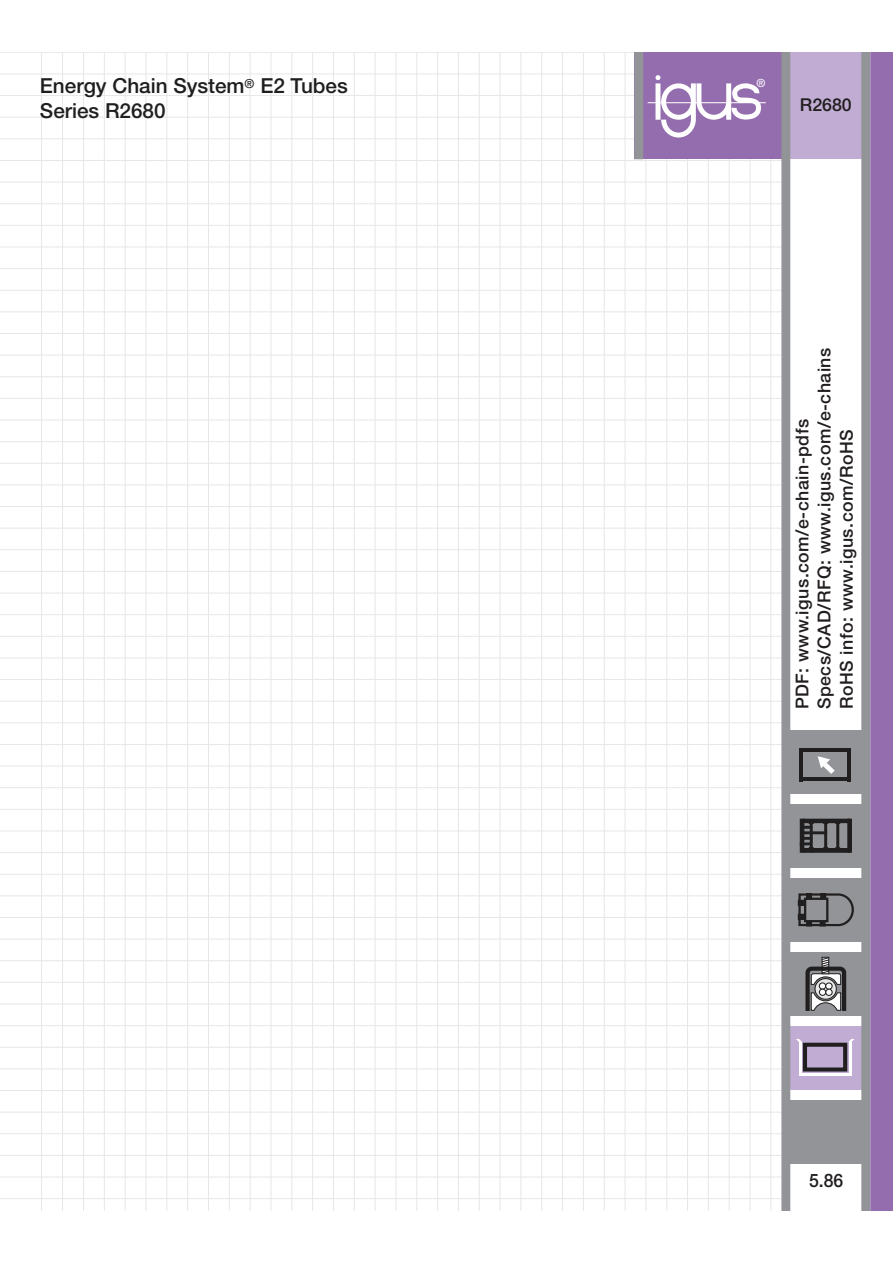
<style>
.page{position:relative;width:893px;height:1263px;background:#fff}
.page>*{position:absolute;margin:0;border:0;box-sizing:border-box;transform-origin:0 0}
.t1{font:500 20.7px/24.9px "Helvetica Neue";color:#201e1e}
.t2{font:500 18.6px "Helvetica Neue";color:#221e1f;scale:.95 1}
.t3{font:500 17.7px/22.2px "Helvetica Neue";letter-spacing:.025em;color:#221e1f}
.t4{font:500 17.7px "Helvetica Neue";color:#201e1e}
.t5{font:500 11.25px "Helvetica Neue";color:#fff}
</style>
<div class="page">
<hr style="left:0;top:52px;width:786px;height:1px;background:#e7e7e7">
<hr style="left:0;top:74px;width:786px;height:1px;background:#e7e7e7">
<hr style="left:0;top:95px;width:786px;height:1px;background:#e7e7e7">
<hr style="left:0;top:117px;width:786px;height:1px;background:#e7e7e7">
<hr style="left:0;top:139px;width:786px;height:1px;background:#e7e7e7">
<hr style="left:0;top:160px;width:786px;height:1px;background:#e7e7e7">
<hr style="left:0;top:182px;width:786px;height:1px;background:#e7e7e7">
<hr style="left:0;top:203px;width:786px;height:1px;background:#e7e7e7">
<hr style="left:0;top:225px;width:786px;height:1px;background:#e7e7e7">
<hr style="left:0;top:247px;width:786px;height:1px;background:#e7e7e7">
<hr style="left:0;top:268px;width:786px;height:1px;background:#e7e7e7">
<hr style="left:0;top:290px;width:786px;height:1px;background:#e7e7e7">
<hr style="left:0;top:312px;width:786px;height:1px;background:#e7e7e7">
<hr style="left:0;top:333px;width:786px;height:1px;background:#e7e7e7">
<hr style="left:0;top:355px;width:786px;height:1px;background:#e7e7e7">
<hr style="left:0;top:376px;width:786px;height:1px;background:#e7e7e7">
<hr style="left:0;top:398px;width:786px;height:1px;background:#e7e7e7">
<hr style="left:0;top:420px;width:786px;height:1px;background:#e7e7e7">
<hr style="left:0;top:441px;width:786px;height:1px;background:#e7e7e7">
<hr style="left:0;top:463px;width:786px;height:1px;background:#e7e7e7">
<hr style="left:0;top:485px;width:786px;height:1px;background:#e7e7e7">
<hr style="left:0;top:506px;width:786px;height:1px;background:#e7e7e7">
<hr style="left:0;top:528px;width:786px;height:1px;background:#e7e7e7">
<hr style="left:0;top:549px;width:786px;height:1px;background:#e7e7e7">
<hr style="left:0;top:571px;width:786px;height:1px;background:#e7e7e7">
<hr style="left:0;top:593px;width:786px;height:1px;background:#e7e7e7">
<hr style="left:0;top:614px;width:786px;height:1px;background:#e7e7e7">
<hr style="left:0;top:636px;width:786px;height:1px;background:#e7e7e7">
<hr style="left:0;top:658px;width:786px;height:1px;background:#e7e7e7">
<hr style="left:0;top:679px;width:786px;height:1px;background:#e7e7e7">
<hr style="left:0;top:701px;width:786px;height:1px;background:#e7e7e7">
<hr style="left:0;top:723px;width:786px;height:1px;background:#e7e7e7">
<hr style="left:0;top:744px;width:786px;height:1px;background:#e7e7e7">
<hr style="left:0;top:766px;width:786px;height:1px;background:#e7e7e7">
<hr style="left:0;top:787px;width:786px;height:1px;background:#e7e7e7">
<hr style="left:0;top:809px;width:786px;height:1px;background:#e7e7e7">
<hr style="left:0;top:831px;width:786px;height:1px;background:#e7e7e7">
<hr style="left:0;top:852px;width:786px;height:1px;background:#e7e7e7">
<hr style="left:0;top:874px;width:786px;height:1px;background:#e7e7e7">
<hr style="left:0;top:896px;width:786px;height:1px;background:#e7e7e7">
<hr style="left:0;top:917px;width:786px;height:1px;background:#e7e7e7">
<hr style="left:0;top:939px;width:786px;height:1px;background:#e7e7e7">
<hr style="left:0;top:960px;width:786px;height:1px;background:#e7e7e7">
<hr style="left:0;top:982px;width:786px;height:1px;background:#e7e7e7">
<hr style="left:0;top:1004px;width:786px;height:1px;background:#e7e7e7">
<hr style="left:0;top:1025px;width:786px;height:1px;background:#e7e7e7">
<hr style="left:0;top:1047px;width:786px;height:1px;background:#e7e7e7">
<hr style="left:0;top:1069px;width:786px;height:1px;background:#e7e7e7">
<hr style="left:0;top:1090px;width:786px;height:1px;background:#e7e7e7">
<hr style="left:0;top:1112px;width:786px;height:1px;background:#e7e7e7">
<hr style="left:0;top:1133px;width:786px;height:1px;background:#e7e7e7">
<hr style="left:0;top:1155px;width:786px;height:1px;background:#e7e7e7">
<hr style="left:0;top:1177px;width:786px;height:1px;background:#e7e7e7">
<hr style="left:0;top:1198px;width:786px;height:1px;background:#e7e7e7">
<hr style="left:770px;top:52px;width:1px;height:1159px;background:#e7e7e7">
<hr style="left:750px;top:52px;width:1px;height:1159px;background:#e7e7e7">
<hr style="left:729px;top:52px;width:1px;height:1159px;background:#e7e7e7">
<hr style="left:708px;top:52px;width:1px;height:1159px;background:#e7e7e7">
<hr style="left:687px;top:52px;width:1px;height:1159px;background:#e7e7e7">
<hr style="left:666px;top:52px;width:1px;height:1159px;background:#e7e7e7">
<hr style="left:645px;top:52px;width:1px;height:1159px;background:#e7e7e7">
<hr style="left:625px;top:52px;width:1px;height:1159px;background:#e7e7e7">
<hr style="left:604px;top:52px;width:1px;height:1159px;background:#e7e7e7">
<hr style="left:583px;top:52px;width:1px;height:1159px;background:#e7e7e7">
<hr style="left:562px;top:52px;width:1px;height:1159px;background:#e7e7e7">
<hr style="left:541px;top:52px;width:1px;height:1159px;background:#e7e7e7">
<hr style="left:521px;top:52px;width:1px;height:1159px;background:#e7e7e7">
<hr style="left:500px;top:52px;width:1px;height:1159px;background:#e7e7e7">
<hr style="left:479px;top:52px;width:1px;height:1159px;background:#e7e7e7">
<hr style="left:458px;top:52px;width:1px;height:1159px;background:#e7e7e7">
<hr style="left:437px;top:52px;width:1px;height:1159px;background:#e7e7e7">
<hr style="left:416px;top:52px;width:1px;height:1159px;background:#e7e7e7">
<hr style="left:396px;top:52px;width:1px;height:1159px;background:#e7e7e7">
<hr style="left:375px;top:52px;width:1px;height:1159px;background:#e7e7e7">
<hr style="left:354px;top:52px;width:1px;height:1159px;background:#e7e7e7">
<hr style="left:333px;top:52px;width:1px;height:1159px;background:#e7e7e7">
<hr style="left:312px;top:52px;width:1px;height:1159px;background:#e7e7e7">
<hr style="left:291px;top:52px;width:1px;height:1159px;background:#e7e7e7">
<hr style="left:271px;top:52px;width:1px;height:1159px;background:#e7e7e7">
<hr style="left:250px;top:52px;width:1px;height:1159px;background:#e7e7e7">
<hr style="left:229px;top:52px;width:1px;height:1159px;background:#e7e7e7">
<hr style="left:208px;top:52px;width:1px;height:1159px;background:#e7e7e7">
<hr style="left:187px;top:52px;width:1px;height:1159px;background:#e7e7e7">
<hr style="left:166px;top:52px;width:1px;height:1159px;background:#e7e7e7">
<hr style="left:146px;top:52px;width:1px;height:1159px;background:#e7e7e7">
<hr style="left:125px;top:52px;width:1px;height:1159px;background:#e7e7e7">
<hr style="left:104px;top:52px;width:1px;height:1159px;background:#e7e7e7">
<hr style="left:83px;top:52px;width:1px;height:1159px;background:#e7e7e7">
<hr style="left:62px;top:52px;width:1px;height:1159px;background:#e7e7e7">
<hr style="left:41px;top:52px;width:1px;height:1159px;background:#e7e7e7">
<div style="left:786px;top:52px;width:80px;height:107px;background:#c1acd3"></div>
<div style="left:786px;top:730px;width:80px;height:64px;background:#929498"></div>
<hr style="left:847px;top:748px;width:3px;height:33px;background:#201e1e">
<hr style="left:799px;top:748px;width:4px;height:33px;background:#201e1e">
<hr style="left:802px;top:778px;width:47px;height:3px;background:#201e1e">
<hr style="left:802px;top:748px;width:47px;height:3px;background:#201e1e">
<svg style="left:812px;top:751px;width:27px;height:23px"></svg>
<div style="left:786px;top:1026px;width:80px;height:64px;background:#c1acd3"></div>
<hr style="left:848px;top:1042px;width:3px;height:34px;background:#fff">
<hr style="left:799px;top:1042px;width:3px;height:34px;background:#fff">
<hr style="left:799px;top:1073px;width:52px;height:3px;background:#fff">
<svg style="left:848px;top:1039px;width:6px;height:3px"></svg>
<svg style="left:796px;top:1039px;width:6px;height:3px"></svg>
<div style="left:803px;top:1043px;width:44px;height:29px;border:4px solid #201e1e"></div>
<div style="left:786px;top:1100px;width:80px;height:64px;background:#929498"></div>
<div style="left:786px;top:804px;width:80px;height:64px;background:#929498"></div>
<div style="left:800px;top:831px;width:27px;height:3px;border:1px solid #201e1e"></div>
<div style="left:810px;top:821px;width:3px;height:31px;border:1px solid #201e1e"></div>
<hr style="left:848px;top:819px;width:3px;height:33px;background:#201e1e">
<div style="left:847px;top:819px;width:5px;height:34px;border:1px solid #201e1e"></div>
<div style="left:800px;top:819px;width:4px;height:34px;border:1px solid #201e1e"></div>
<hr style="left:803px;top:849px;width:46px;height:3px;background:#201e1e">
<div style="left:802px;top:848px;width:48px;height:5px;border:1px solid #201e1e"></div>
<div style="left:802px;top:819px;width:48px;height:4px;border:1px solid #201e1e"></div>
<div style="left:836px;top:822px;width:3px;height:28px;border:1px solid #201e1e"></div>
<svg style="left:835px;top:847px;width:5px;height:3px"></svg>
<svg style="left:823px;top:822px;width:5px;height:27px"></svg>
<svg style="left:800px;top:822px;width:14px;height:7px"></svg>
<svg style="left:800px;top:837px;width:14px;height:12px"></svg>
<div style="left:786px;top:878px;width:80px;height:64px;background:#929498"></div>
<svg style="left:797px;top:893px;width:57px;height:34px"></svg>
<div style="left:798px;top:900px;width:8px;height:6px;border:1px solid #201e1e"></div>
<div style="left:786px;top:952px;width:80px;height:64px;background:#929498"></div>
<svg style="left:805px;top:957px;width:41px;height:54px"></svg>
<div style="left:634px;top:52px;width:147px;height:107px;background:#946dae"></div>
<svg style="left:648px;top:75px;width:118px;height:63px"></svg>
<div style="left:861px;top:52px;width:9px;height:1159px;background:#929498"></div>
<div style="left:870px;top:52px;width:22px;height:1159px;background:#946dae"></div>
<div style="left:634px;top:52px;width:9px;height:107px;background:#929498"></div>
<div style="left:781px;top:52px;width:9px;height:1159px;background:#929498"></div>
<p class="t1" style="left:40px;top:76px;width:309px">Energy Chain System<sup>®</sup> E2 Tubes<br>Series R2680</p>
<p class="t5" style="left:756px;top:79px;width:10px">®</p>
<p class="t4" style="left:800px;top:99px;width:53px">R2680</p>
<p class="t3" style="left:793px;top:709px;width:363px;rotate:-90deg">PDF: www.igus.com/e-chain-pdfs<br>Specs/CAD/RFQ: www.igus.com/e-chains<br>RoHS info: www.igus.com/RoHS</p>
<p class="t2" style="left:809px;top:1173px;width:38px">5.86</p>
</div>
